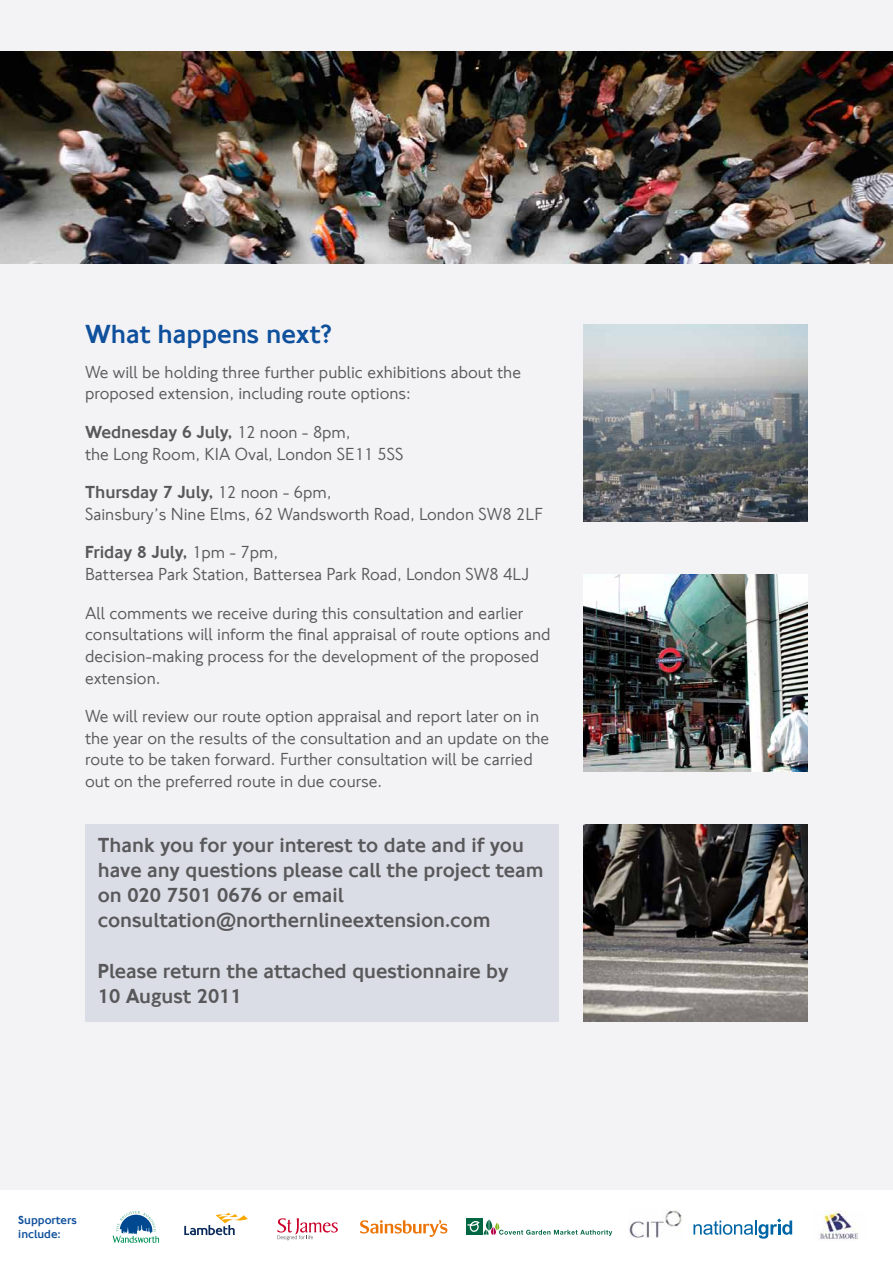
<style>
.page{position:relative;width:893px;height:1263px;background:#fff}
.page>*{position:absolute;margin:0;border:0;box-sizing:border-box;transform-origin:0 0}
.t1{font:500 27px "NJTFL";color:#0f509c}
.t2{font:500 21px/25.2px "NJTFL";color:#58585a}
.t3{font:18px/21.6px "NJTFL";color:#58585a}
.t4{font:500 12px/14.4px "NJTFL";color:#0f509c}
.s1{font-weight:500}
</style>
<div class="page">
<div style="left:0;top:0;width:893px;height:1189px;background:#f3f3f6"></div>
<svg style="left:112px;top:1211px;width:48px;height:32px"></svg>
<svg style="left:184px;top:1213px;width:64px;height:22px"></svg>
<img style="left:818px;top:1211px;width:40px;height:29px">
<img style="left:629px;top:1209px;width:53px;height:29px">
<svg style="left:360px;top:1220px;width:87px;height:17px"></svg>
<div style="left:466px;top:1218px;width:16px;height:16px;background:#006742"></div>
<svg style="left:467px;top:1219px;width:145px;height:17px"></svg>
<svg style="left:693px;top:1218px;width:99px;height:21px"></svg>
<svg style="left:277px;top:1218px;width:61px;height:22px"></svg>
<img style="left:0;top:51px;width:893px;height:212px">
<div style="left:85px;top:824px;width:473px;height:197px;background:#dadde5"></div>
<img style="left:584px;top:325px;width:224px;height:197px">
<img style="left:584px;top:575px;width:224px;height:197px">
<img style="left:584px;top:824px;width:224px;height:197px">
<h1 class="t1" style="left:85px;top:319px;width:249px">What happens next?</h1>
<p class="t3" style="left:85px;top:361px;width:438px">We will be holding three further public exhibitions about the proposed extension, including route options:</p>
<p class="t3" style="left:85px;top:421px;width:320px"><span class="s1">Wednesday 6 July,</span> 12 noon - 8pm,<br>the Long Room, KIA Oval, London SE11 5SS</p>
<p class="t3" style="left:85px;top:481px;width:459px"><span class="s1">Thursday 7 July,</span> 12 noon - 6pm,<br>Sainsbury’s Nine Elms, 62 Wandsworth Road, London SW8 2LF</p>
<p class="t3" style="left:85px;top:542px;width:446px"><span class="s1">Friday 8 July,</span> 1pm - 7pm,<br>Battersea Park Station, Battersea Park Road, London SW8 4LJ</p>
<p class="t3" style="left:85px;top:602px;width:467px">All comments we receive during this consultation and earlier consultations will inform the final appraisal of route options and decision-making process for the development of the proposed extension.</p>
<p class="t3" style="left:85px;top:705px;width:466px">We will review our route option appraisal and report later on in the year on the results of the consultation and an update on the route to be taken forward. Further consultation will be carried out on the preferred route in due course.</p>
<p class="t2" style="left:98px;top:832px;width:447px">Thank you for your interest to date and if you have any questions please call the project team on 020 7501 0676 or email consultation@northernlineextension.com</p>
<p class="t2" style="left:98px;top:958px;width:412px">Please return the attached questionnaire by<br>10 August 2011</p>
<p class="t4" style="left:18px;top:1212px;width:60px">Supporters include:</p>
</div>
